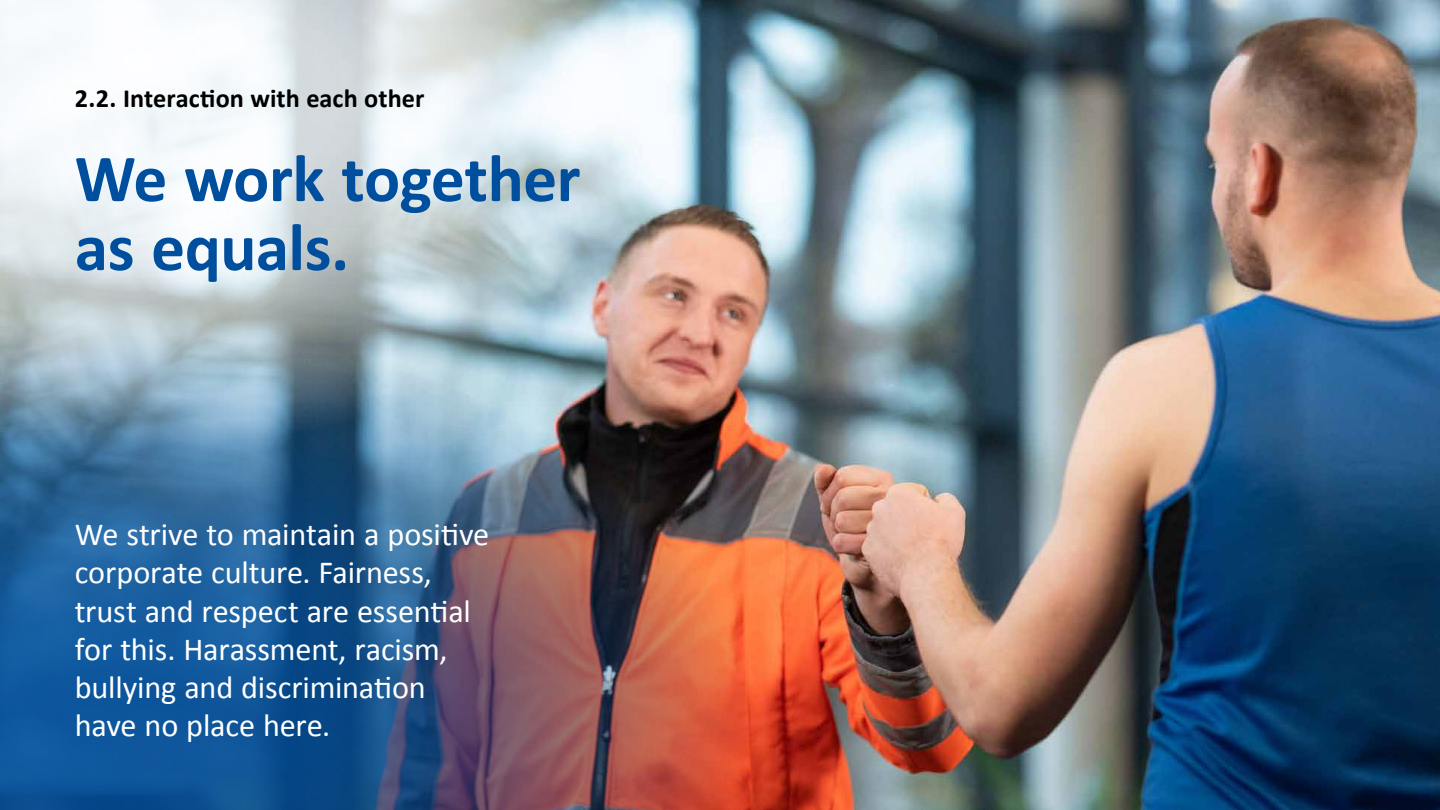
<style>
.page{position:relative;width:1440px;height:810px;background:#fff}
.page>*{position:absolute;margin:0;border:0;box-sizing:border-box;transform-origin:0 0}
.t1{font:700 67.5px/69px "Calibri";letter-spacing:-.01em;color:#004f9f}
.t2{font:32.25px/38.2px "Calibri";letter-spacing:-.005em;color:#fff}
.t3{font:700 26.25px "Calibri";color:#000}
</style>
<div class="page">
<img style="left:669px;top:0;width:771px;height:810px">
<img style="left:0;top:321px;width:755px;height:489px">
<img style="left:0;top:0;width:669px;height:450px">
<p class="t3" style="left:75px;top:79px;width:351px">2.2. Interaction with each other</p>
<h1 class="t1" style="left:75px;top:142px;width:507px">We work together as equals.</h1>
<p class="t2" style="left:75px;top:515px;width:416px">We strive to maintain a positive corporate culture. Fairness, trust and respect are essential for this. Harassment, racism, bullying and discrimination have no place here.</p>
</div>
